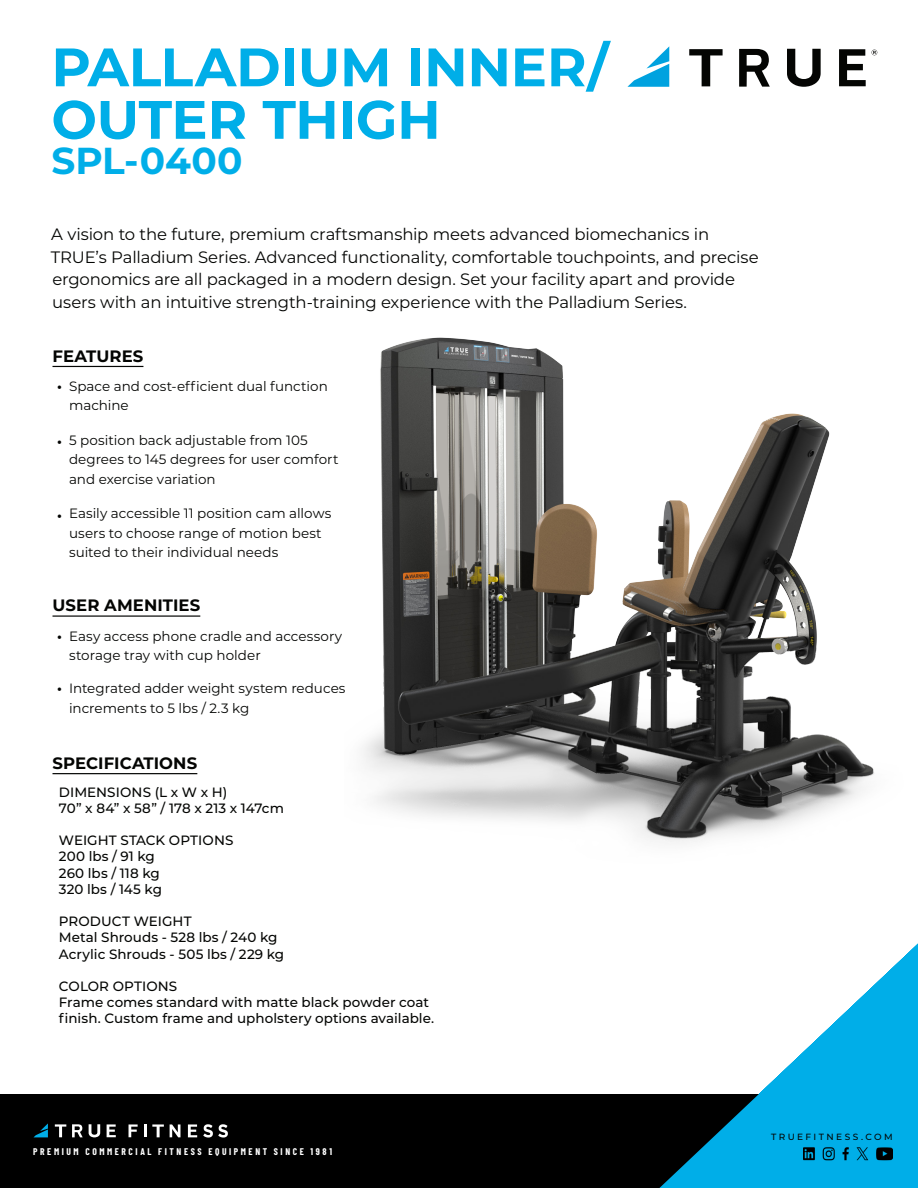
<style>
.page{position:relative;width:918px;height:1188px;background:#fff}
.page>*{position:absolute;margin:0;border:0;box-sizing:border-box;transform-origin:0 0}
.t1{font:700 54px/52.5px "Montserrat";letter-spacing:-.005em;color:#00aee8}
.t2{font:700 37.5px "Montserrat";color:#00aee8}
.t3{font:16.5px/22.5px "Montserrat";letter-spacing:-.01em;color:#040503}
.Force{font:700 16.5px "Montserrat";letter-spacing:.005em;color:#040503}
.t4{font:13.5px/19.5px "Montserrat";color:#040503}
.t5{font:500 13.5px/16.2px "Montserrat";letter-spacing:.005em;color:#040503}
.t6{font:700 13.5px "Montserrat";color:#040503}
.t7{font:500 10.65px "Gotham Condensed";letter-spacing:.27em;color:#fff}
.t8{font:500 9px "Gotham";letter-spacing:.295em;color:#040503}
.t9{font:500 9px "Montserrat";letter-spacing:.27em;color:#040503}
</style>
<div class="page">
<img style="left:363px;top:337px;width:512px;height:506px">
<svg style="left:627px;top:46px;width:42px;height:41px"></svg>
<svg style="left:787px;top:49px;width:34px;height:38px"></svg>
<svg style="left:839px;top:49px;width:27px;height:37px"></svg>
<svg style="left:689px;top:49px;width:34px;height:37px"></svg>
<svg style="left:739px;top:49px;width:31px;height:38px"></svg>
<svg style="left:872px;top:50px;width:5px;height:5px"></svg>
<hr style="left:53px;top:366px;width:90px;height:1px;background:#040503">
<hr style="left:53px;top:615px;width:147px;height:2px;background:#040503">
<hr style="left:53px;top:773px;width:144px;height:1px;background:#040503">
<div style="left:0;top:1095px;width:918px;height:93px;background:#000"></div>
<svg style="left:659px;top:944px;width:259px;height:244px;fill:#00aee8"></svg>
<svg style="left:34px;top:1123px;width:14px;height:14px"></svg>
<svg style="left:89px;top:1124px;width:11px;height:13px"></svg>
<svg style="left:107px;top:1124px;width:9px;height:13px"></svg>
<svg style="left:55px;top:1124px;width:11px;height:13px"></svg>
<svg style="left:72px;top:1124px;width:11px;height:13px"></svg>
<svg style="left:129px;top:1124px;width:9px;height:13px"></svg>
<svg style="left:144px;top:1124px;width:20px;height:13px"></svg>
<svg style="left:170px;top:1124px;width:10px;height:13px"></svg>
<svg style="left:188px;top:1124px;width:9px;height:13px"></svg>
<svg style="left:203px;top:1124px;width:25px;height:14px"></svg>
<p class="t1" style="left:51px;top:38px;width:559px">PALLADIUM INNER/<br>OUTER THIGH</p>
<p class="t2" style="left:51px;top:134px;width:193px">SPL-0400</p>
<p class="t3" style="left:51px;top:223px;width:709px">A vision to the future, premium craftsmanship meets advanced biomechanics in TRUE’s Palladium Series. Advanced functionality, comfortable touchpoints, and precise ergonomics are all packaged in a modern design. Set your facility apart and provide users with an intuitive strength-training experience with the Palladium Series.</p>
<p class="Force" style="left:53px;top:344px;width:92px">FEATURES</p>
<p class="t6" style="left:57px;top:376px;width:6px">•</p>
<p class="t6" style="left:57px;top:432px;width:6px">•</p>
<p class="t6" style="left:57px;top:505px;width:6px">•</p>
<p class="t4" style="left:69px;top:376px;width:260px">Space and cost-efficient dual function machine</p>
<p class="t4" style="left:69px;top:430px;width:271px">5 position back adjustable from 105 degrees to 145 degrees for user comfort and exercise variation</p>
<p class="t4" style="left:69px;top:503px;width:264px">Easily accessible 11 position cam allows users to choose range of motion best suited to their individual needs</p>
<p class="Force" style="left:53px;top:594px;width:149px">USER AMENITIES</p>
<p class="t6" style="left:57px;top:626px;width:6px">•</p>
<p class="t6" style="left:57px;top:679px;width:6px">•</p>
<p class="t4" style="left:69px;top:626px;width:275px">Easy access phone cradle and accessory storage tray with cup holder</p>
<p class="t4" style="left:69px;top:678px;width:278px">Integrated adder weight system reduces increments to 5 lbs / 2.3 kg</p>
<p class="Force" style="left:53px;top:751px;width:146px">SPECIFICATIONS</p>
<p class="t5" style="left:59px;top:783px;width:170px">DIMENSIONS (L x W x H)</p>
<p class="t5" style="left:59px;top:799px;width:227px">70” x 84” x 58” / 178 x 213 x 147cm</p>
<p class="t5" style="left:59px;top:832px;width:176px">WEIGHT STACK OPTIONS</p>
<p class="t5" style="left:59px;top:848px;width:105px">200 lbs / 91 kg<br>260 lbs / 118 kg<br>320 lbs / 145 kg</p>
<p class="t5" style="left:59px;top:913px;width:134px">PRODUCT WEIGHT</p>
<p class="t5" style="left:59px;top:929px;width:227px">Metal Shrouds - 528 lbs / 240 kg<br>Acrylic Shrouds - 505 lbs / 229 kg</p>
<p class="t5" style="left:59px;top:978px;width:120px">COLOR OPTIONS</p>
<p class="t5" style="left:59px;top:994px;width:377px">Frame comes standard with matte black powder coat finish. Custom frame and upholstery options available.</p>
<p class="t7" style="left:33px;top:1145px;width:295px">PREMIUM COMMERCIAL FITNESS EQUIPMENT SINCE 1981</p>
<p class="t8" style="left:767px;top:1129px;width:128px">TRUEFITNESS.COM</p>
<p class="t9" style="left:771px;top:1130px;width:123px">TRUEFITNESS.COM</p>
</div>
